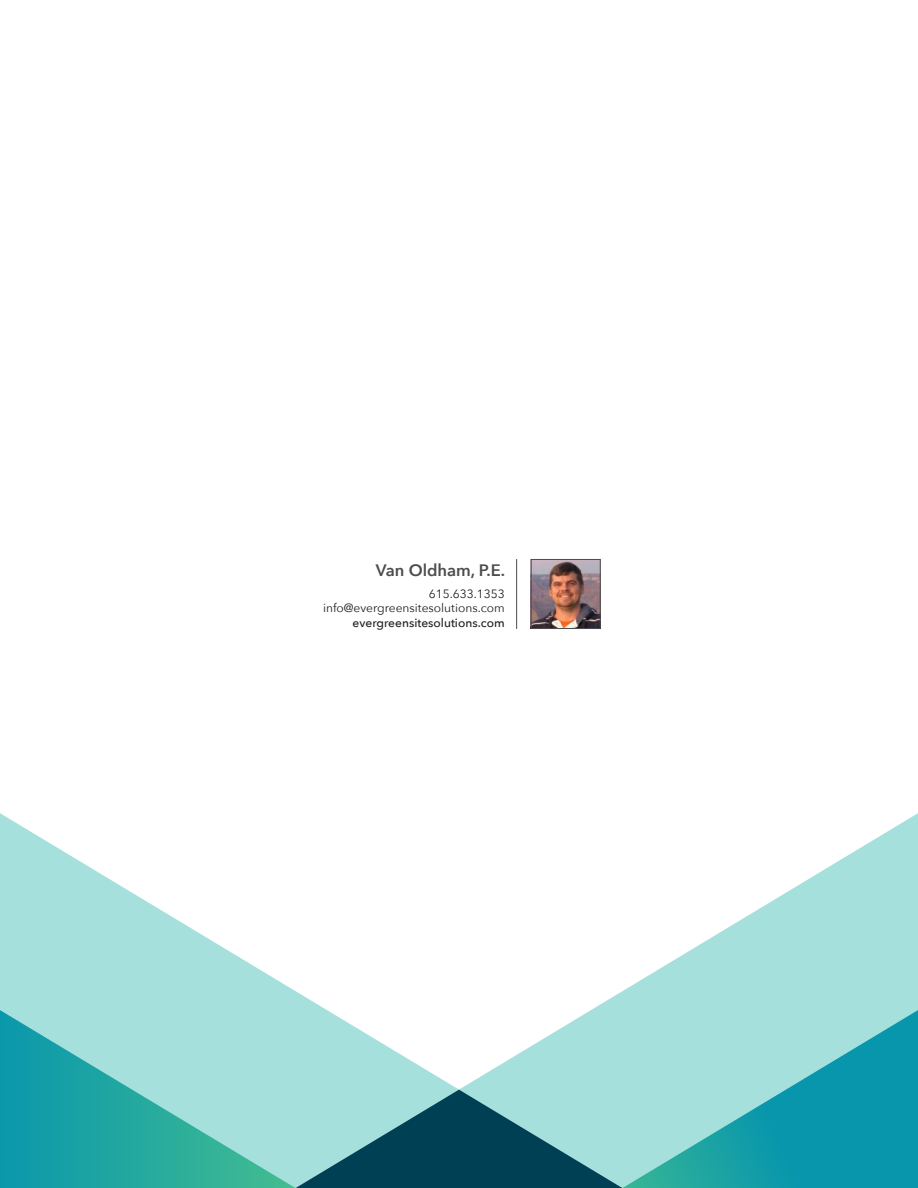
<style>
.page{position:relative;width:918px;height:1188px;background:#fff}
.page>*{position:absolute;margin:0;border:0;box-sizing:border-box;transform-origin:0 0}
.t1{font:600 16.5px "Avenir Next";color:#4b4c4d}
.t2{font:12px/14.4px "Avenir Next";color:#231f20;text-align:right}
.t3{font:500 12px "Avenir Next";color:#231f20}
</style>
<div class="page">
<svg style="left:0;top:813px;width:459px;height:375px"></svg>
<svg style="left:459px;top:813px;width:459px;height:375px"></svg>
<svg style="left:296px;top:1090px;width:326px;height:98px;background:#528f98"></svg>
<hr style="left:516px;top:559px;width:1px;height:70px;background:#4b4c4d">
<img style="left:533px;top:561px;width:66px;height:66px">
<div style="left:531px;top:559px;width:70px;height:70px;border:1px solid #4b4c4d"></div>
<h1 class="t1" style="left:376px;top:556px;width:131px">Van Oldham, P.E.</h1>
<p class="t2" style="left:323px;top:586px;width:183px">615.633.1353 info@evergreensitesolutions.com</p>
<p class="t3" style="left:353px;top:613px;width:154px">evergreensitesolutions.com</p>
</div>
